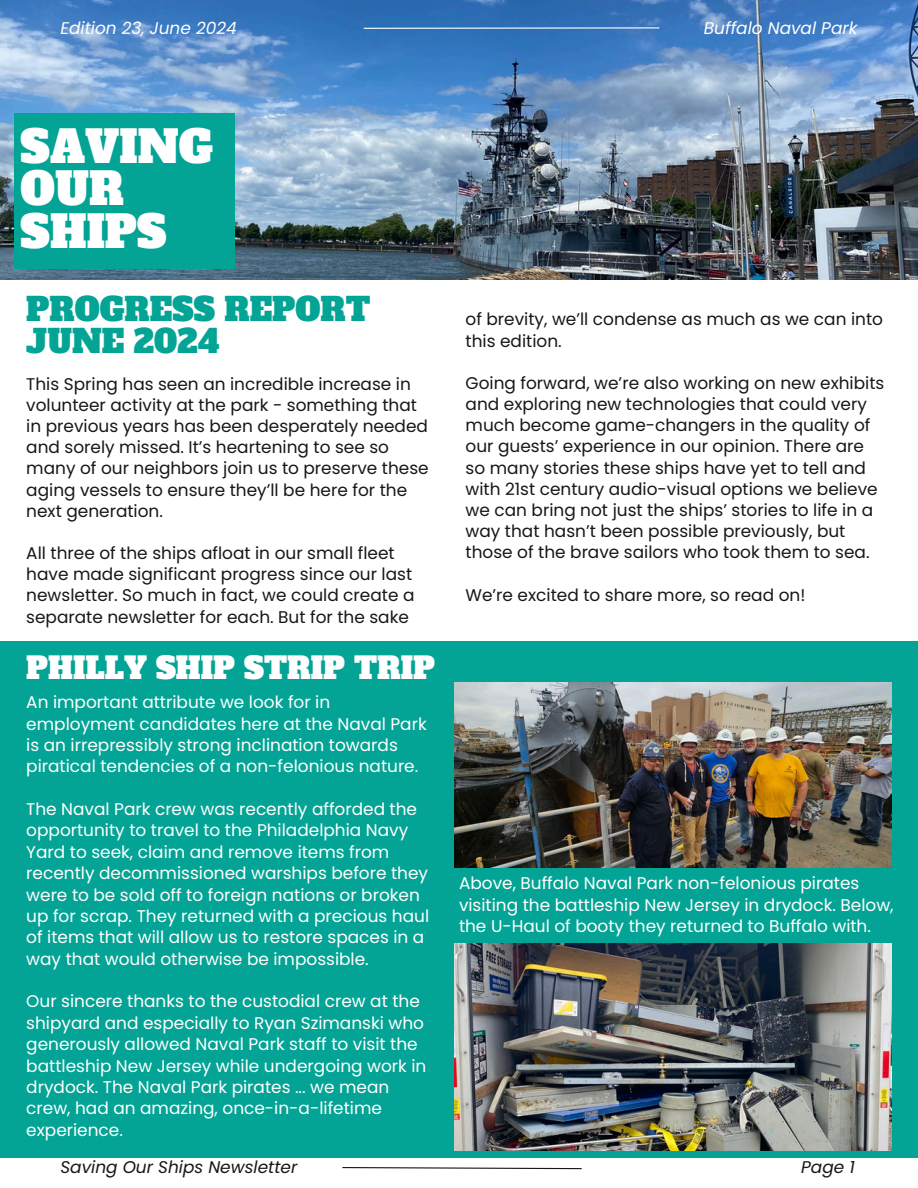
<style>
.page{position:relative;width:918px;height:1188px;background:#fff}
.page>*{position:absolute;margin:0;border:0;box-sizing:border-box;transform-origin:0 0}
.t1{font:43.65px/42.8px "Alfa Slab One";color:#fff}
.t2{font:31.65px/31.5px "Alfa Slab One";color:#03a495}
.t3{font:29.7px "Alfa Slab One";color:#fff}
.t4{font:16.95px/21.1px "Poppins";color:#171717}
.t5{font:16.95px/21.3px "Poppins";color:#fff}
.t6{font:italic 16.95px "Poppins";color:#fff}
.t7{font:italic 16.95px "Poppins";color:#171717}
</style>
<div class="page">
<div style="left:0;top:642px;width:918px;height:516px;background:#03a495"></div>
<img style="left:454px;top:944px;width:438px;height:207px">
<img style="left:454px;top:682px;width:438px;height:186px">
<img style="left:0;top:0;width:918px;height:280px">
<div style="left:15px;top:113px;width:220px;height:155px;background:#03a495"></div>
<hr style="left:364px;top:27px;width:295px;height:2px;background:#fff">
<svg style="left:342px;top:1167px;width:240px;height:3px"></svg>
<p class="t6" style="left:60px;top:16px;width:178px">Edition 23, June 2024</p>
<p class="t6" style="left:704px;top:16px;width:155px">Buffalo Naval Park</p>
<h2 class="t1" style="left:21px;top:126px;width:194px">SAVING<br>OUR<br>SHIPS</h2>
<p class="t2" style="left:26px;top:295px;width:346px">PROGRESS REPORT<br>JUNE 2024</p>
<p class="t4" style="left:26px;top:373px;width:404px">This Spring has seen an incredible increase in volunteer activity at the park - something that in previous years has been desperately needed and sorely missed. It’s heartening to see so many of our neighbors join us to preserve these aging vessels to ensure they’ll be here for the next generation.</p>
<p class="t4" style="left:26px;top:543px;width:390px">All three of the ships afloat in our small fleet have made significant progress since our last newsletter. So much in fact, we could create a separate newsletter for each. But for the sake</p>
<p class="t3" style="left:26px;top:648px;width:410px">PHILLY SHIP STRIP TRIP</p>
<p class="t5" style="left:26px;top:692px;width:402px">An important attribute we look for in employment candidates here at the Naval Park is an irrepressibly strong inclination towards piratical tendencies of a non-felonious nature.</p>
<p class="t5" style="left:26px;top:798px;width:404px">The Naval Park crew was recently afforded the opportunity to travel to the Philadelphia Navy Yard to seek, claim and remove items from recently decommissioned warships before they were to be sold off to foreign nations or broken up for scrap. They returned with a precious haul of items that will allow us to restore spaces in a way that would otherwise be impossible.</p>
<h2 class="t5" style="left:26px;top:991px;width:402px">Our sincere thanks to the custodial crew at the shipyard and especially to Ryan Szimanski who generously allowed Naval Park staff to visit the battleship New Jersey while undergoing work in drydock. The Naval Park pirates ... we mean crew, had an amazing, once-in-a-lifetime experience.</h2>
<p class="t4" style="left:466px;top:309px;width:419px">of brevity, we’ll condense as much as we can into this edition.</p>
<p class="t4" style="left:466px;top:372px;width:420px">Going forward, we’re also working on new exhibits and exploring new technologies that could very much become game-changers in the quality of our guests’ experience in our opinion. There are so many stories these ships have yet to tell and with 21st century audio-visual options we believe we can bring not just the ships’ stories to life in a way that hasn’t been possible previously, but those of the brave sailors who took them to sea.</p>
<p class="t4" style="left:466px;top:584px;width:341px">We’re excited to share more, so read on!</p>
<p class="t5" style="left:459px;top:873px;width:436px">Above, Buffalo Naval Park non-felonious pirates visiting the battleship New Jersey in drydock. Below, the U-Haul of booty they returned to Buffalo with.</p>
<p class="t7" style="left:60px;top:1155px;width:238px">Saving Our Ships Newsletter</p>
<h1 class="t7" style="left:801px;top:1155px;width:55px">Page 1</h1>
</div>
